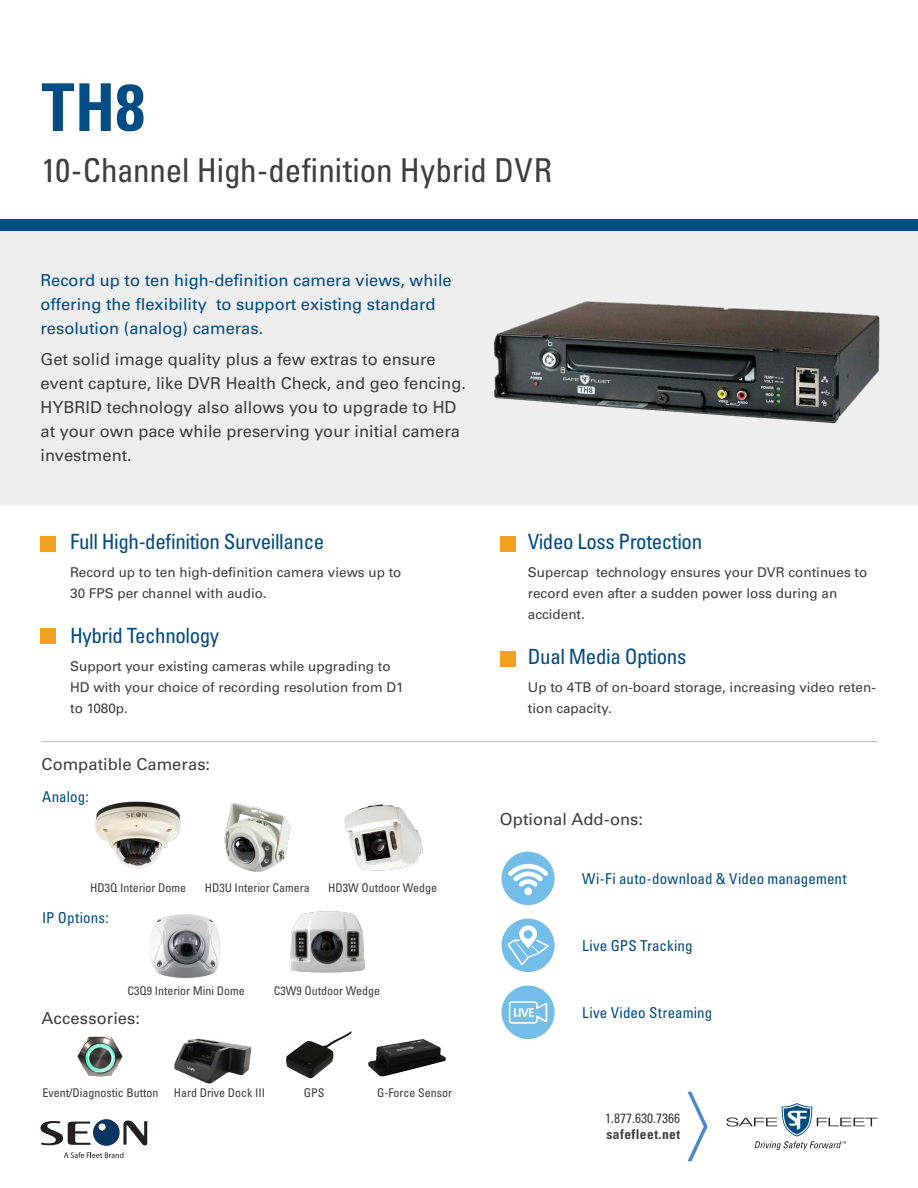
<style>
.page{position:relative;width:918px;height:1188px;background:#fff}
.page>*{position:absolute;margin:0;border:0;box-sizing:border-box;transform-origin:0 0}
.t1{font:700 condensed 66px "Univers LT Pro";color:#004c84}
.t2{font:condensed 33px "Univers LT Pro";letter-spacing:-.005em;color:#3e3e3f}
.t3{font:condensed 21px "Univers LT Pro";letter-spacing:-.02em;color:#004c84}
.t4{font:16.5px/24px "Univers LT Pro 55 Roman";color:#3e3e3f}
.t5{font:16.5px/24px "Univers LT Pro 55 Roman";color:#004c84}
.t6{font:condensed 15px "Univers LT Pro";letter-spacing:.01em;color:#004c84}
.t7{font:13.5px/21px "Univers LT Pro 55 Roman";color:#3e3e3f}
.t8{font:condensed 13.5px "Univers LT Pro";color:#3e3e3f}
.t9{font:700 condensed 13.5px "Univers LT Pro";letter-spacing:.035em;color:#3e3e3f}
.t10{font:condensed 12px "Univers LT Pro";color:#3e3e3f}
</style>
<div class="page">
<svg style="left:726px;top:1103px;width:152px;height:47px"></svg>
<svg style="left:688px;top:1092px;width:20px;height:69px"></svg>
<div style="left:93px;top:1119px;width:27px;height:27px;background:#0a355e;border-radius:50%"></div>
<svg style="left:40px;top:1121px;width:51px;height:24px"></svg>
<svg style="left:123px;top:1121px;width:24px;height:24px"></svg>
<div style="left:99px;top:1124px;width:7px;height:7px;background:#fff;border-radius:50%"></div>
<svg style="left:64px;top:1152px;width:59px;height:6px"></svg>
<div style="left:0;top:229px;width:918px;height:275px;background:#eeeeef"></div>
<img style="left:493px;top:301px;width:387px;height:123px">
<img style="left:289px;top:911px;width:76px;height:62px">
<img style="left:174px;top:1038px;width:78px;height:46px">
<img style="left:150px;top:914px;width:71px;height:65px">
<div style="left:0;top:219px;width:918px;height:12px;background:#004c84"></div>
<div style="left:40px;top:536px;width:16px;height:16px;background:#f2a01e"></div>
<div style="left:500px;top:536px;width:15px;height:16px;background:#f2a01e"></div>
<div style="left:500px;top:651px;width:15px;height:15px;background:#f2a01e"></div>
<div style="left:40px;top:629px;width:16px;height:15px;background:#f2a01e"></div>
<hr style="left:41px;top:741px;width:836px;height:1px;background:#bcbdc0">
<img style="left:286px;top:1031px;width:65px;height:47px">
<img style="left:77px;top:1037px;width:46px;height:40px">
<div style="left:501px;top:919px;width:54px;height:53px;background:#73bde9;border-radius:50%"></div>
<svg style="left:507px;top:925px;width:42px;height:40px"></svg>
<div style="left:524px;top:930px;width:8px;height:9px;background:#73bde9;border-radius:50%"></div>
<div style="left:501px;top:852px;width:54px;height:53px;background:#73bde9;border-radius:50%"></div>
<div style="left:501px;top:986px;width:54px;height:53px;background:#73bde9;border-radius:50%"></div>
<svg style="left:509px;top:1001px;width:38px;height:23px"></svg>
<img style="left:368px;top:1039px;width:78px;height:38px">
<div style="left:524px;top:887px;width:8px;height:8px;background:#fff;border-radius:50%"></div>
<svg style="left:508px;top:864px;width:40px;height:23px"></svg>
<img style="left:95px;top:801px;width:86px;height:68px">
<img style="left:344px;top:804px;width:79px;height:67px">
<img style="left:224px;top:803px;width:67px;height:69px">
<p class="t1" style="left:41px;top:67px;width:105px">TH8</p>
<p class="t2" style="left:41px;top:149px;width:512px">10-Channel High-definition Hybrid DVR</p>
<p class="t5" style="left:40px;top:268px;width:413px">Record up to ten high-definition camera views, while offering the flexibility to support existing standard resolution (analog) cameras.</p>
<p class="t4" style="left:40px;top:346px;width:427px">Get solid image quality plus a few extras to ensure event capture, like DVR Health Check, and geo fencing.<br>HYBRID technology also allows you to upgrade to HD at your own pace while preserving your initial camera investment.</p>
<p class="t3" style="left:70px;top:528px;width:256px">Full High-definition Surveillance</p>
<p class="t7" style="left:70px;top:561px;width:333px">Record up to ten high-definition camera views up to<br>30 FPS per channel with audio.</p>
<p class="t3" style="left:70px;top:623px;width:151px">Hybrid Technology</p>
<p class="t7" style="left:70px;top:655px;width:335px">Support your existing cameras while upgrading to<br>HD with your choice of recording resolution from D1 to 1080p.</p>
<p class="t4" style="left:41px;top:752px;width:170px">Compatible Cameras:</p>
<p class="t6" style="left:42px;top:788px;width:48px">Analog:</p>
<p class="t10" style="left:90px;top:881px;width:97px">HD3Q Interior Dome</p>
<p class="t6" style="left:42px;top:908px;width:68px">IP Options:</p>
<p class="t10" style="left:205px;top:881px;width:107px">HD3U Interior Camera</p>
<p class="t10" style="left:328px;top:881px;width:110px">HD3W Outdoor Wedge</p>
<p class="t10" style="left:128px;top:983px;width:119px">C3Q9 Interior Mini Dome</p>
<p class="t4" style="left:41px;top:1005px;width:100px">Accessories:</p>
<p class="t10" style="left:274px;top:983px;width:108px">C3W9 Outdoor Wedge</p>
<p class="t10" style="left:42px;top:1086px;width:117px">Event/Diagnostic Button</p>
<p class="t10" style="left:174px;top:1086px;width:93px">Hard Drive Dock III</p>
<p class="t10" style="left:304px;top:1086px;width:22px">GPS</p>
<p class="t10" style="left:377px;top:1086px;width:77px">G-Force Sensor</p>
<p class="t3" style="left:528px;top:528px;width:176px">Video Loss Protection</p>
<p class="t7" style="left:528px;top:561px;width:341px">Supercap technology ensures your DVR continues to record even after a sudden power loss during an accident.</p>
<p class="t3" style="left:528px;top:644px;width:160px">Dual Media Options</p>
<p class="t7" style="left:528px;top:676px;width:350px">Up to 4TB of on-board storage, increasing video reten&shy;tion capacity.</p>
<p class="t4" style="left:500px;top:806px;width:145px">Optional Add-ons:</p>
<p class="t6" style="left:582px;top:869px;width:266px">Wi-Fi auto-download &amp; Video management</p>
<p class="t6" style="left:582px;top:936px;width:112px">Live GPS Tracking</p>
<p class="t6" style="left:582px;top:1003px;width:132px">Live Video Streaming</p>
<p class="t8" style="left:605px;top:1110px;width:76px">1.877.630.7366</p>
<p class="t9" style="left:606px;top:1126px;width:75px">safefleet.net</p>
</div>
